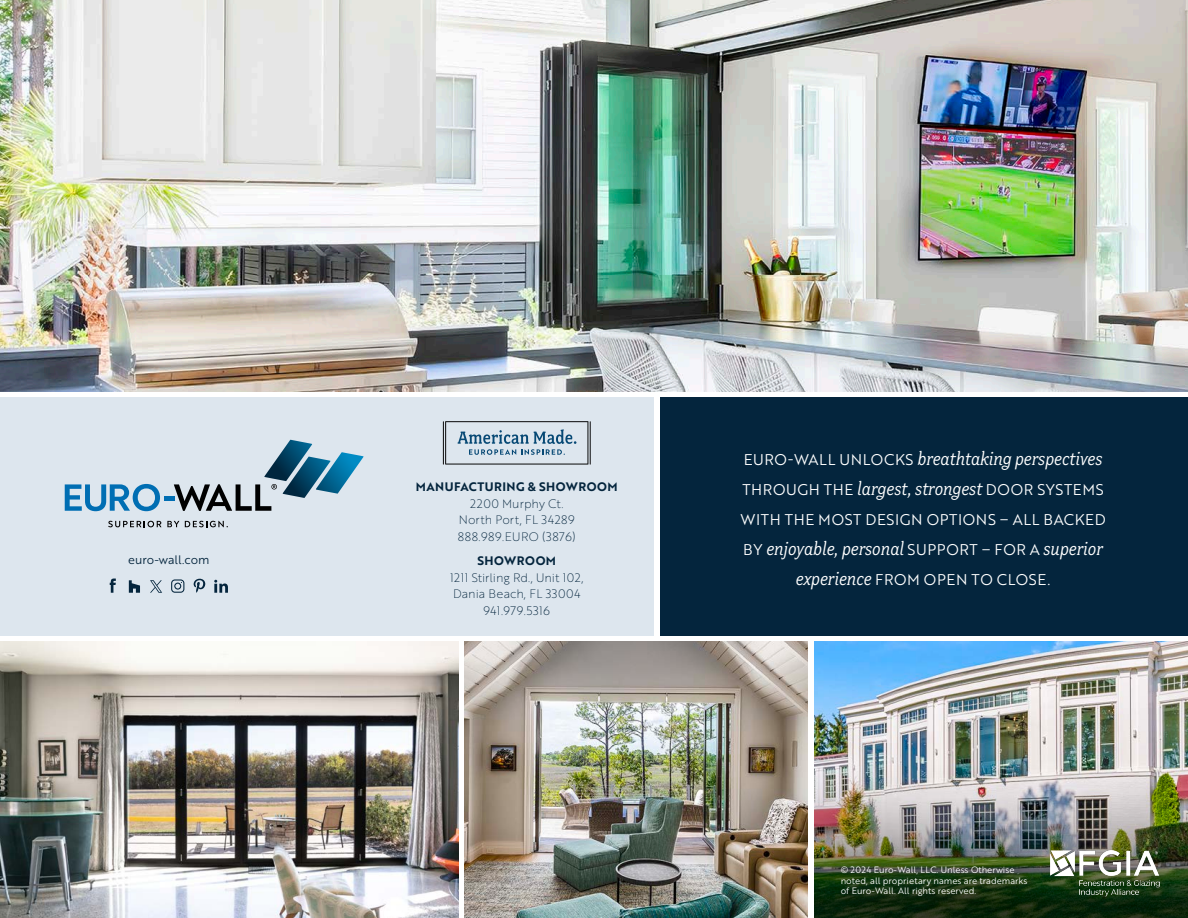
<style>
.page{position:relative;width:1188px;height:918px;background:#fff}
.page>*{position:absolute;margin:0;border:0;box-sizing:border-box;transform-origin:0 0}
.t1{font:italic 19.5px "Fairplex Narrow OT";color:#fff}
.t2{font:15.15px/30px "Brother 1816 Book";letter-spacing:.04em;color:#fff}
.t3{font:12px "Brother 1816 Thin";letter-spacing:.035em;color:#04253d}
.t4{font:12px "Brother 1816 Thin";color:#04253d}
.t5{font:12px "Brother 1816 Bold";letter-spacing:.04em;color:#04253d}
.t6{font:12px "Brother 1816 Book";color:#04253d}
.t7{font:9px/10.8px "Brother 1816 Book";color:#fff}
.s1{font-family:"Brother 1816 Book";font-style:normal;font-size:15.15px}
.s2{font-family:"Fairplex Narrow OT";font-style:italic;font-size:19.5px}
</style>
<div class="page">
<img style="left:0;top:642px;width:458px;height:276px">
<img style="left:0;top:0;width:1188px;height:392px">
<div style="left:660px;top:397px;width:528px;height:239px;background:#04253d"></div>
<div style="left:0;top:397px;width:654px;height:239px;background:#dde6ee"></div>
<img style="left:465px;top:642px;width:343px;height:276px">
<img style="left:814px;top:642px;width:374px;height:110px">
<img style="left:814px;top:752px;width:374px;height:166px">
<svg style="left:110px;top:579px;width:6px;height:14px"></svg>
<svg style="left:129px;top:580px;width:11px;height:13px"></svg>
<svg style="left:150px;top:580px;width:12px;height:13px"></svg>
<svg style="left:171px;top:579px;width:13px;height:14px"></svg>
<svg style="left:193px;top:579px;width:13px;height:14px"></svg>
<svg style="left:214px;top:580px;width:14px;height:13px"></svg>
<svg style="left:838px;top:864px;width:202px;height:45px;background:#1c3515"></svg>
<svg style="left:108px;top:521px;width:53px;height:6px"></svg>
<svg style="left:167px;top:521px;width:12px;height:6px"></svg>
<svg style="left:185px;top:521px;width:43px;height:6px"></svg>
<svg style="left:65px;top:484px;width:95px;height:27px"></svg>
<hr style="left:164px;top:497px;width:10px;height:4px;background:#006eb3">
<svg style="left:174px;top:440px;width:190px;height:71px"></svg>
<hr style="left:443px;top:421px;width:1px;height:44px;background:#010101">
<hr style="left:590px;top:421px;width:1px;height:44px;background:#010101">
<svg style="left:445px;top:421px;width:143px;height:44px"></svg>
<img style="left:1050px;top:851px;width:111px;height:45px">
<p class="t6" style="left:128px;top:551px;width:83px">euro-wall.com</p>
<p class="t5" style="left:416px;top:478px;width:203px">MANUFACTURING &amp; SHOWROOM</p>
<p class="t4" style="left:470px;top:495px;width:95px">2200 Murphy Ct.</p>
<p class="t3" style="left:459px;top:511px;width:117px">North Port, FL 34289</p>
<p class="t3" style="left:458px;top:528px;width:119px">888.989.EURO (3876)</p>
<p class="t5" style="left:477px;top:552px;width:80px">SHOWROOM</p>
<p class="t4" style="left:450px;top:569px;width:135px">1211 Stirling Rd., Unit 102,</p>
<p class="t3" style="left:453px;top:585px;width:129px">Dania Beach, FL 33004</p>
<p class="t3" style="left:483px;top:602px;width:68px">941.979.5316</p>
<p class="t1" style="left:744px;top:448px;width:360px"><span class="s1">EURO-WALL UNLOCKS</span> breathtaking perspectives</p>
<p class="t2" style="left:740px;top:474px;width:367px">THROUGH THE <span class="s2">largest, strongest</span> DOOR SYSTEMS<br>WITH THE MOST DESIGN OPTIONS – ALL BACKED</p>
<p class="t1" style="left:743px;top:538px;width:361px"><span class="s1">BY</span> enjoyable, personal <span class="s1">SUPPORT – FOR A</span> superior</p>
<p class="t2" style="left:796px;top:564px;width:256px"><span class="s2">experience</span> FROM OPEN TO CLOSE.</p>
<p class="t7" style="left:841px;top:864px;width:188px">© 2024 Euro-Wall, LLC. Unless Otherwise noted, all proprietary names are trademarks of Euro-Wall. All rights reserved.</p>
</div>
